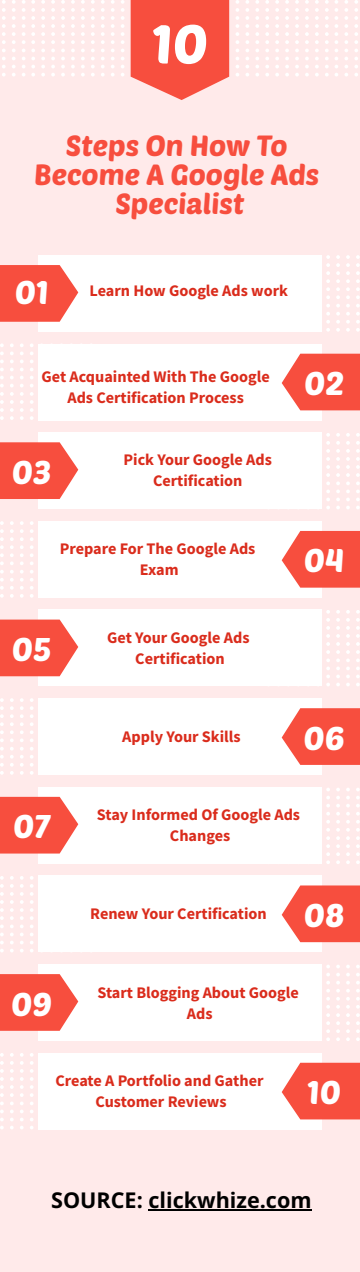
<style>
.page{position:relative;width:360px;height:1272px;background:#ffeaea}
.page>*{position:absolute;margin:0;border:0;box-sizing:border-box;transform-origin:0 0}
.t1{font:54px "Poetsen One";color:#fff}
.t2{font:32.4px "Poetsen One";color:#fff}
.t3{font:28.8px/28.8px "Poetsen One";color:#f74e3e;text-align:center}
.t4{font:700 21.6px "Open Sans";color:#000}
.t5{font:700 16.2px/21.2px "Source Sans Pro";color:#da2c1c;text-align:center}
</style>
<div class="page">
<svg style="left:326px;top:255px;width:34px;height:77px"></svg>
<svg style="left:0;top:344px;width:33px;height:76px"></svg>
<svg style="left:326px;top:433px;width:34px;height:76px"></svg>
<svg style="left:0;top:521px;width:33px;height:77px"></svg>
<svg style="left:267px;top:788px;width:93px;height:76px"></svg>
<svg style="left:0;top:876px;width:33px;height:76px"></svg>
<svg style="left:326px;top:610px;width:34px;height:76px"></svg>
<svg style="left:0;top:698px;width:33px;height:77px"></svg>
<svg style="left:326px;top:965px;width:34px;height:76px"></svg>
<svg style="left:0;top:1053px;width:33px;height:76px"></svg>
<svg style="left:236px;top:0;width:93px;height:76px"></svg>
<svg style="left:335px;top:0;width:23px;height:76px"></svg>
<svg style="left:2px;top:0;width:122px;height:76px"></svg>
<svg style="left:131px;top:0;width:98px;height:100px;background:#f76051"></svg>
<div style="left:38px;top:255px;width:284px;height:77px;background:#fff"></div>
<svg style="left:0;top:265px;width:78px;height:57px;background:#f76355"></svg>
<div style="left:38px;top:344px;width:284px;height:76px;background:#fff"></div>
<svg style="left:282px;top:354px;width:78px;height:56px;background:#f76253"></svg>
<div style="left:38px;top:432px;width:284px;height:77px;background:#fff"></div>
<svg style="left:0;top:442px;width:78px;height:57px;background:#f76355"></svg>
<div style="left:38px;top:521px;width:284px;height:77px;background:#fff"></div>
<svg style="left:282px;top:531px;width:78px;height:57px;background:#f76355"></svg>
<div style="left:38px;top:698px;width:284px;height:77px;background:#fff"></div>
<svg style="left:282px;top:708px;width:78px;height:57px;background:#f76355"></svg>
<div style="left:38px;top:787px;width:284px;height:76px;background:#fff"></div>
<svg style="left:0;top:797px;width:78px;height:57px;background:#f76355"></svg>
<div style="left:38px;top:1053px;width:284px;height:76px;background:#fff"></div>
<svg style="left:282px;top:1063px;width:78px;height:56px;background:#f76253"></svg>
<div style="left:38px;top:964px;width:284px;height:77px;background:#fff"></div>
<svg style="left:0;top:974px;width:78px;height:57px;background:#f76355"></svg>
<div style="left:38px;top:610px;width:284px;height:76px;background:#fff"></div>
<svg style="left:0;top:620px;width:78px;height:56px;background:#f76254"></svg>
<div style="left:38px;top:876px;width:284px;height:76px;background:#fff"></div>
<svg style="left:282px;top:885px;width:78px;height:57px;background:#f76355"></svg>
<hr style="left:149px;top:1209px;width:163px;height:2px;background:#000">
<p class="t1" style="left:152px;top:10px;width:58px">10</p>
<p class="t3" style="left:34px;top:130px;width:287px">Steps On How To<br>Become A Google Ads<br>Specialist</p>
<p class="t2" style="left:15px;top:271px;width:35px">01</p>
<p class="t5" style="left:90px;top:279px;width:200px">Learn How Google Ads work</p>
<p class="t5" style="left:42px;top:365px;width:230px">Get Acquainted With The Google<br>Ads Certification Process</p>
<p class="t2" style="left:12px;top:451px;width:41px">03</p>
<p class="t5" style="left:124px;top:449px;width:150px">Pick Your Google Ads<br>Certification</p>
<p class="t5" style="left:60px;top:538px;width:197px">Prepare For The Google Ads<br>Exam</p>
<p class="t2" style="left:12px;top:629px;width:41px">05</p>
<p class="t5" style="left:107px;top:626px;width:144px">Get Your Google Ads<br>Certification</p>
<p class="t5" style="left:122px;top:725px;width:120px">Apply Your Skills</p>
<p class="t2" style="left:304px;top:363px;width:42px">02</p>
<p class="t2" style="left:304px;top:540px;width:42px">04</p>
<p class="t2" style="left:304px;top:717px;width:43px">06</p>
<p class="t2" style="left:13px;top:806px;width:39px">07</p>
<p class="t2" style="left:11px;top:983px;width:43px">09</p>
<p class="t5" style="left:97px;top:803px;width:205px">Stay Informed Of Google Ads<br>Changes</p>
<p class="t5" style="left:90px;top:903px;width:178px">Renew Your Certification</p>
<p class="t2" style="left:304px;top:894px;width:42px">08</p>
<p class="t5" style="left:97px;top:981px;width:203px">Start Blogging About Google<br>Ads</p>
<p class="t5" style="left:55px;top:1070px;width:210px">Create A Portfolio and Gather<br>Customer Reviews</p>
<p class="t2" style="left:307px;top:1072px;width:35px">10</p>
<p class="t4" style="left:51px;top:1185px;width:262px">SOURCE: clickwhize.com</p>
</div>
